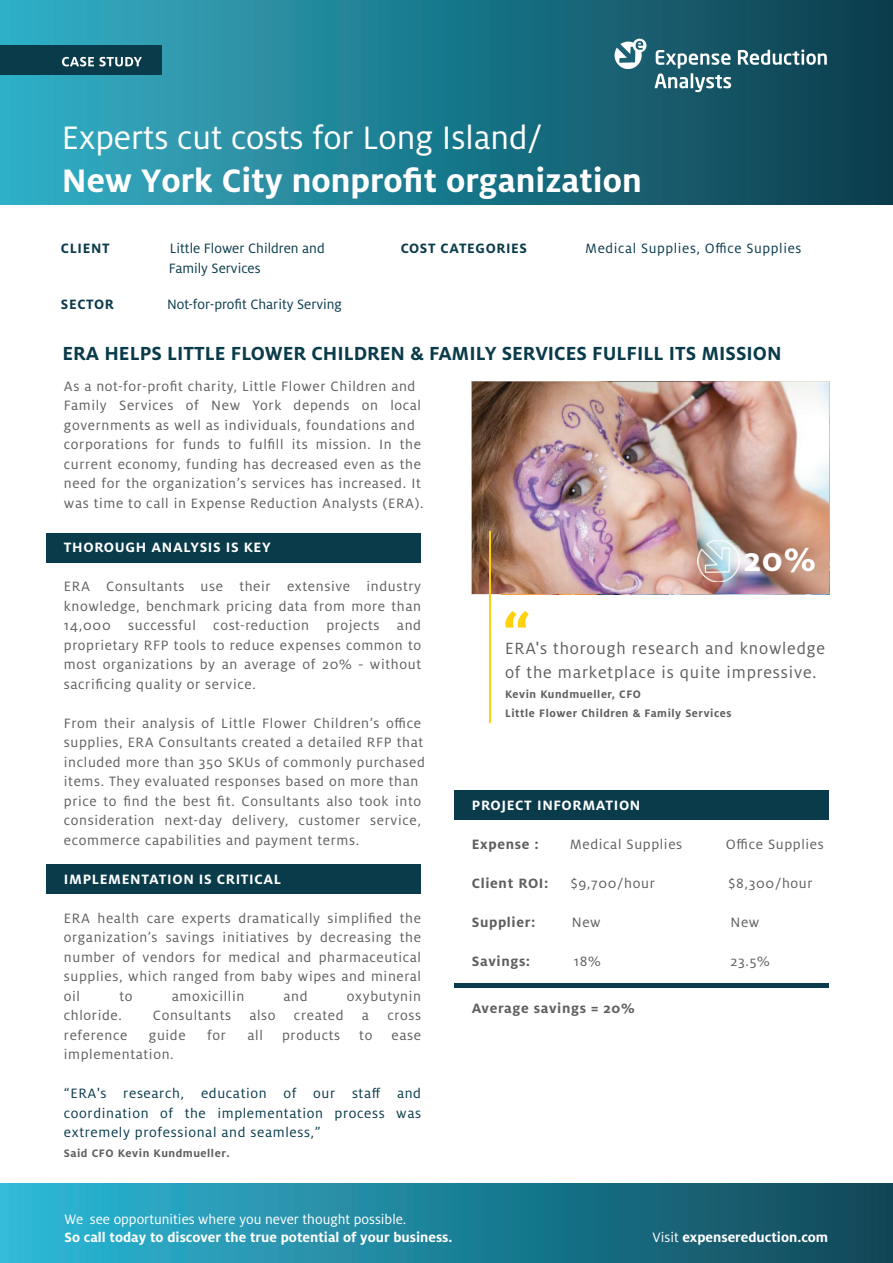
<style>
.page{position:relative;width:893px;height:1263px;background:#fff}
.page>*{position:absolute;margin:0;border:0;box-sizing:border-box;transform-origin:0 0}
.t1{font:700 36px "Milo Pro";color:#fff}
.t2{font:36px "Milo Pro";color:#fff}
.t3{font:700 21px "Milo Pro";color:#0a3b4b}
.t4{font:18px/24px "Milo Pro";letter-spacing:.05em;color:#5e5f5f}
.t5{font:15px/19.5px "Milo Pro";letter-spacing:.04em;color:#5f5f5f}
.t6{font:15px/19.5px "Milo Pro";letter-spacing:.04em;color:#0a3b4b;text-align:justify}
.t7{font:700 15px "Milo Pro";color:#fff}
.t8{font:15px/19.5px "Milo Pro";color:#0a3b4b}
.t9{font:700 15px "Milo Pro";letter-spacing:.04em;color:#fff}
.t10{font:700 15px "Milo Pro";letter-spacing:.04em;color:#5f5f5f}
.t11{font:15px "Milo Pro";color:#fff}
.t12{font:700 15px "Milo Pro";letter-spacing:.04em;color:#0a3b4b}
.t13{font:15px "Milo Pro";color:#6db958}
.t14{font:700 12px/19.5px "Milo Pro";letter-spacing:.05em;color:#5e5f5f}
.t15{font:700 12px "Milo Pro";letter-spacing:.04em;color:#5f5f5f}
.s1{font-family:"Myriad Pro"}
.s2{font-weight:400}
</style>
<div class="page">
<div style="left:0;top:0;width:893px;height:204px;background:linear-gradient(to right,#33b1c8,#0a3d4d)"></div>
<div style="left:0;top:45px;width:162px;height:30px;background:#0a3b4b"></div>
<svg style="left:738px;top:50px;width:89px;height:15px"></svg>
<svg style="left:655px;top:50px;width:76px;height:42px"></svg>
<svg style="left:614px;top:39px;width:32px;height:30px"></svg>
<svg style="left:62px;top:57px;width:32px;height:9px"></svg>
<svg style="left:100px;top:57px;width:42px;height:9px"></svg>
<img style="left:472px;top:381px;width:357px;height:213px">
<img style="left:0;top:1184px;width:893px;height:79px">
<div style="left:47px;top:533px;width:374px;height:29px;background:#0a3b4b"></div>
<div style="left:47px;top:864px;width:374px;height:30px;background:#0a3b4b"></div>
<div style="left:455px;top:790px;width:374px;height:30px;background:#0a3b4b"></div>
<hr style="left:455px;top:984px;width:374px;height:4px;background:#0a3b4b">
<hr style="left:489px;top:532px;width:2px;height:191px;background:#fdd10b">
<svg style="left:505px;top:611px;width:24px;height:17px"></svg>
<img style="left:698px;top:540px;width:41px;height:42px">
<h1 class="t2" style="left:62px;top:118px;width:482px">Experts cut costs for Long Island/</h1>
<h1 class="t1" style="left:62px;top:160px;width:581px">New York City nonprofit organization</h1>
<p class="t12" style="left:61px;top:240px;width:50px">CLIENT</p>
<p class="t8" style="left:169px;top:239px;width:157px">Little Flower Children and<br>Family Services</p>
<p class="t12" style="left:61px;top:296px;width:54px">SECTOR</p>
<p class="t8" style="left:167px;top:295px;width:176px">Not-for-profit Charity Serving</p>
<p class="t12" style="left:401px;top:240px;width:128px">COST CATEGORIES</p>
<p class="t6" style="left:585px;top:238px;width:218px">Medical Supplies, Office Supplies</p>
<h2 class="t3" style="left:63px;top:342px;width:720px">ERA HELPS LITTLE FLOWER CHILDREN &amp; FAMILY SERVICES FULFILL ITS MISSION</h2>
<p class="t5" style="left:64px;top:376px;width:361px">As a not-for-profit charity, Little Flower Children and Family Services of New York depends on local governments as well as individuals, foundations and corporations for funds to fulfill its mission. In the current economy, funding has decreased even as the need for the organization’s services has increased. It was time to call in Expense Reduction Analysts (ERA).</p>
<p class="t9" style="left:64px;top:539px;width:208px">THOROUGH ANALYSIS IS KEY</p>
<p class="t5" style="left:64px;top:577px;width:359px;text-align:justify">ERA Consultants use their extensive industry knowledge, benchmark pricing data from more than 14,000 successful cost-reduction projects and proprietary RFP tools to reduce expenses common to most organizations by an average of 20% <span class="s1">-</span> without sacrificing quality or service.</p>
<p class="t5" style="left:64px;top:713px;width:362px">From their analysis of Little Flower Children’s office supplies, ERA Consultants created a detailed RFP that included more than 350 SKUs of commonly purchased items. They evaluated responses based on more than price to find the best fit. Consultants also took into consideration next-day delivery, customer service, ecommerce capabilities and payment terms.</p>
<p class="t9" style="left:64px;top:871px;width:219px">IMPLEMENTATION IS CRITICAL</p>
<p class="t5" style="left:64px;top:908px;width:359px;text-align:justify">ERA health care experts dramatically simplified the organization’s savings initiatives by decreasing the number of vendors for medical and pharmaceutical supplies, which ranged from baby wipes and mineral oil</p>
<p class="t13" style="left:415px;top:432px;width:5px">.</p>
<p class="t5" style="left:119px;top:986px;width:15px">to</p>
<p class="t5" style="left:172px;top:986px;width:74px">amoxicillin</p>
<p class="t5" style="left:284px;top:986px;width:26px">and</p>
<p class="t5" style="left:347px;top:986px;width:76px">oxybutynin</p>
<p class="t5" style="left:64px;top:1006px;width:60px">chloride.</p>
<p class="t5" style="left:153px;top:1006px;width:270px">Consultants also created a cross</p>
<p class="t5" style="left:64px;top:1025px;width:65px">reference</p>
<p class="t5" style="left:149px;top:1025px;width:38px">guide</p>
<p class="t5" style="left:207px;top:1025px;width:20px">for</p>
<p class="t5" style="left:248px;top:1025px;width:17px">all</p>
<p class="t5" style="left:282px;top:1025px;width:60px">products</p>
<p class="t5" style="left:359px;top:1025px;width:15px">to</p>
<p class="t5" style="left:392px;top:1025px;width:31px">ease</p>
<p class="t5" style="left:64px;top:1045px;width:111px">implementation.</p>
<p class="t6" style="left:64px;top:1084px;width:359px">“ERA's research, education of our staff and coordination of the implementation process was extremely professional and seamless,”</p>
<p class="t15" style="left:64px;top:1146px;width:167px">Said CFO Kevin Kundmueller.</p>
<h1 class="t1" style="left:744px;top:540px;width:74px">20%</h1>
<p class="t4" style="left:505px;top:637px;width:322px">ERA's thorough research and knowledge of the marketplace is quite impressive.</p>
<p class="t14" style="left:505px;top:684px;width:228px">Kevin Kundmueller, CFO<br>Little Flower Children &amp; Family Services</p>
<p class="t9" style="left:472px;top:796px;width:170px">PROJECT INFORMATION</p>
<p class="t10" style="left:472px;top:835px;width:69px">Expense :</p>
<p class="t5" style="left:570px;top:834px;width:114px">Medical Supplies</p>
<p class="t5" style="left:726px;top:834px;width:99px">Office Supplies</p>
<p class="t10" style="left:472px;top:874px;width:78px">Client ROI:</p>
<p class="t5" style="left:571px;top:873px;width:86px">$9,700/hour</p>
<p class="t5" style="left:729px;top:873px;width:86px">$8,300/hour</p>
<p class="t10" style="left:472px;top:913px;width:65px">Supplier:</p>
<p class="t5" style="left:572px;top:912px;width:30px">New</p>
<p class="t5" style="left:730px;top:912px;width:30px">New</p>
<p class="t10" style="left:472px;top:952px;width:60px">Savings:</p>
<p class="t5" style="left:574px;top:951px;width:28px">18%</p>
<p class="t5" style="left:730px;top:951px;width:41px">23.5%</p>
<p class="t10" style="left:472px;top:1000px;width:164px">Average savings = 20%</p>
<p class="t11" style="left:65px;top:1211px;width:343px">We see opportunities where you never thought possible.</p>
<p class="t7" style="left:65px;top:1229px;width:389px">So call today to discover the true potential of your business.</p>
<p class="t7" style="left:652px;top:1229px;width:177px"><span class="s2">Visit</span> expensereduction.com</p>
</div>
